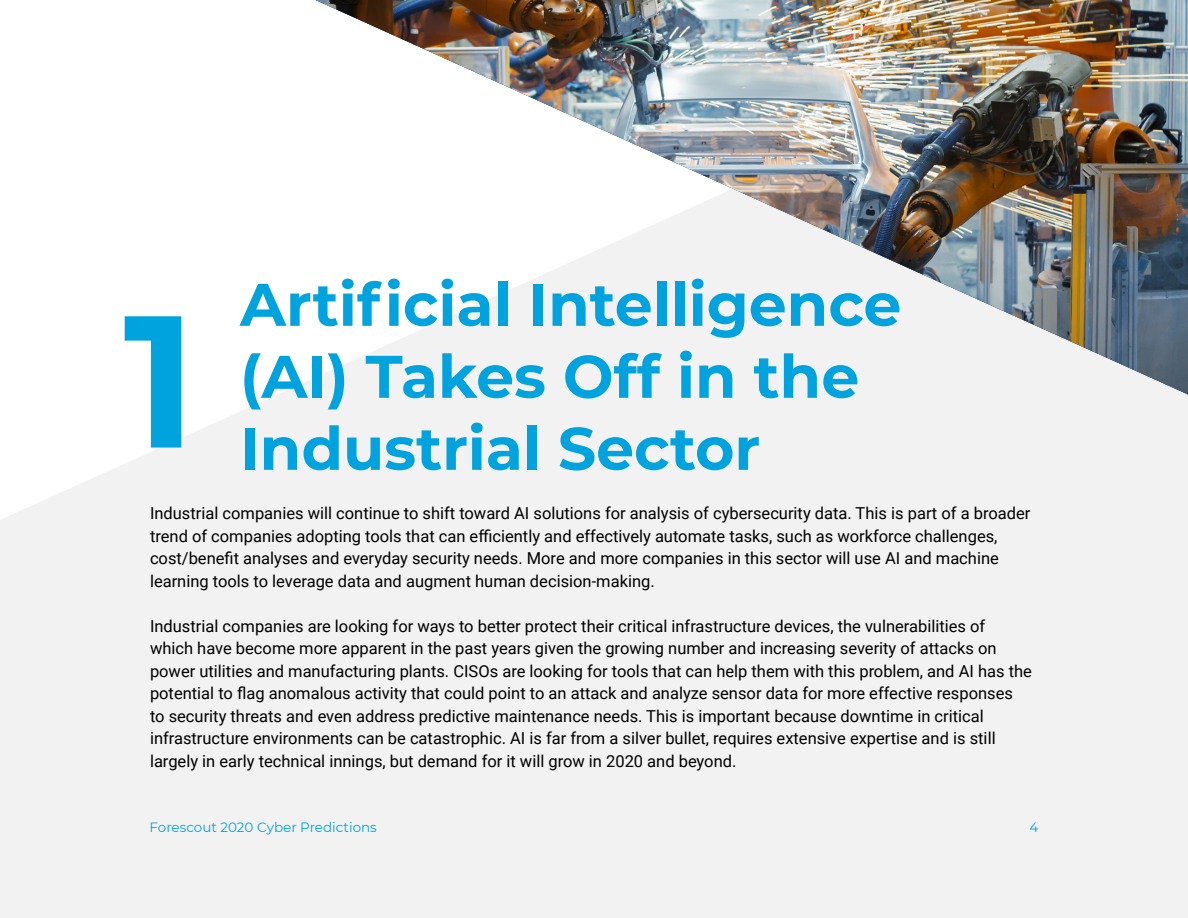
<style>
.page{position:relative;width:1188px;height:918px;background:#fff}
.page>*{position:absolute;margin:0;border:0;box-sizing:border-box;transform-origin:0 0}
.t1{font:700 187.5px "Montserrat";color:#00a3de}
.t2{font:700 60px/72px "Montserrat";color:#00a3de}
.t3{font:16.5px/22.5px "Roboto";color:#000}
.t4{font:13.5px "Montserrat";color:#00a3de}
</style>
<div class="page">
<div style="left:0;top:378px;width:1188px;height:540px;background:#f2f2f2"></div>
<img style="left:315px;top:0;width:873px;height:395px">
<h2 class="t2" style="left:240px;top:266px;width:663px">Artificial Intelligence (AI) Takes Off in the<br>Industrial Sector</h2>
<p class="t3" style="left:150px;top:502px;width:882px">Industrial companies will continue to shift toward AI solutions for analysis of cybersecurity data. This is part of a broader trend of companies adopting tools that can efficiently and effectively automate tasks, such as workforce challenges, cost/benefit analyses and everyday security needs. More and more companies in this sector will use AI and machine learning tools to leverage data and augment human decision-making.</p>
<p class="t3" style="left:150px;top:614px;width:883px">Industrial companies are looking for ways to better protect their critical infrastructure devices, the vulnerabilities of which have become more apparent in the past years given the growing number and increasing severity of attacks on power utilities and manufacturing plants. CISOs are looking for tools that can help them with this problem, and AI has the potential to flag anomalous activity that could point to an attack and analyze sensor data for more effective responses<br>to security threats and even address predictive maintenance needs. This is important because downtime in critical infrastructure environments can be catastrophic. AI is far from a silver bullet, requires extensive expertise and is still largely in early technical innings, but demand for it will grow in 2020 and beyond.</p>
<h1 class="t1" style="left:123px;top:246px;width:75px">1</h1>
<p class="t4" style="left:150px;top:818px;width:229px">Forescout 2020 Cyber Predictions</p>
<p class="t4" style="left:1029px;top:818px;width:10px">4</p>
</div>
